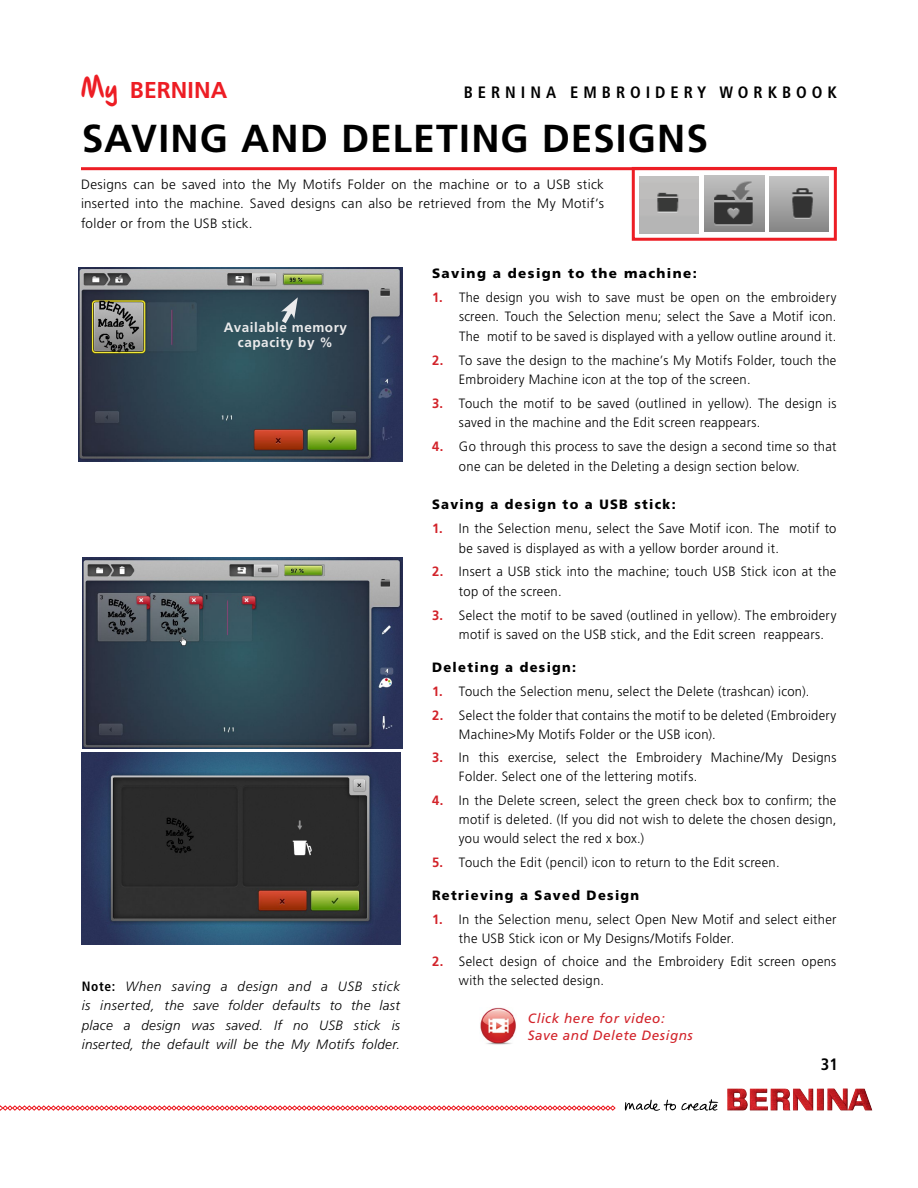
<style>
.page{position:relative;width:918px;height:1188px;background:#fff}
.page>*{position:absolute;margin:0;border:0;box-sizing:border-box;transform-origin:0 0}
.t1{font:700 39px "Frutiger LT Std";letter-spacing:.025em;color:#000}
.t2{font:700 22.95px "Frutiger LT Std";letter-spacing:.005em;color:#ed1d24}
.t3{font:700 condensed 16.5px "Frutiger LT Std";letter-spacing:.3em;color:#000}
.t4{font:300 13.5px/19.5px "Frutiger LT Std";letter-spacing:.025em;color:#000;scale:.96 1}
.t5{font:300 13.5px/19.5px "Frutiger LT Std";letter-spacing:.025em;color:#000;text-align:justify;scale:.95 1}
.t6{font:300 13.5px/19.5px "Frutiger LT Std";letter-spacing:.025em;color:#000;text-align:justify}
.t7{font:italic 300 13.5px/19.5px "Frutiger LT Std";letter-spacing:.02em;color:#000;text-align:justify}
.t8{font:900 13.5px "Frutiger LT Std";letter-spacing:.1em;color:#000;scale:.96 1}
.t9{font:italic 13.5px/16.5px "Frutiger LT Std";letter-spacing:.04em;color:#d2232a}
.t10{font:900 13.5px "Frutiger LT Std";letter-spacing:.1em;color:#000}
.t11{font:700 13.5px/15px "Frutiger LT Std";letter-spacing:.04em;color:#ebebec;text-align:center}
.s1{font-family:"Hand Of Sean Pro";font-weight:400}
.s2{font-weight:700;font-style:normal;font-stretch:condensed}
.s3{font-weight:700;color:#d2232a}
</style>
<div class="page">
<svg style="left:0;top:1105px;width:616px;height:6px"></svg>
<svg style="left:625px;top:1099px;width:93px;height:12px"></svg>
<img style="left:727px;top:1089px;width:145px;height:21px">
<img style="left:639px;top:176px;width:59px;height:57px">
<img style="left:705px;top:176px;width:59px;height:56px">
<img style="left:770px;top:176px;width:59px;height:56px">
<img style="left:82px;top:558px;width:320px;height:191px">
<img style="left:82px;top:752px;width:319px;height:192px">
<img style="left:79px;top:268px;width:324px;height:193px">
<svg style="left:278px;top:297px;width:20px;height:31px"></svg>
<div style="left:632px;top:167px;width:205px;height:74px;border:3px solid #ed1d24"></div>
<hr style="left:81px;top:167px;width:756px;height:3px;background:#ed1d24">
<img style="left:480px;top:1008px;width:36px;height:37px">
<h2 class="t2" style="left:81px;top:77px;width:148px"><span class="s1">My</span> BERNINA</h2>
<p class="t3" style="left:464px;top:82px;width:375px">BERNINA EMBROIDERY WORKBOOK</p>
<h1 class="t1" style="left:82px;top:115px;width:628px">SAVING AND DELETING DESIGNS</h1>
<p class="t6" style="left:81px;top:175px;width:525px">Designs can be saved into the My Motifs Folder on the machine or to a USB stick inserted into the machine. Saved designs can also be retrieved from the My Motif’s folder or from the USB stick.</p>
<p class="t11" style="left:224px;top:320px;width:125px">Available memory capacity by %</p>
<p class="t7" style="left:82px;top:977px;width:320px"><span class="s2">Note:</span> When saving a design and a USB stick is inserted, the save folder defaults to the last place a design was saved. If no USB stick is inserted, the default will be the My Motifs folder.</p>
<p class="t10" style="left:432px;top:265px;width:266px">Saving a design to the machine:</p>
<p class="t5" style="left:459px;top:287px;width:399px;text-indent:-27px"><span class="s3">1.</span> The design you wish to save must be open on the embroidery screen. Touch the Selection menu; select the Save a Motif icon.<br>The motif to be saved is displayed with a yellow outline around it.</p>
<p class="t4" style="left:459px;top:350px;width:395px;text-indent:-27px"><span class="s3">2.</span> To save the design to the machine’s My Motifs Folder, touch the<br>Embroidery Machine icon at the top of the screen.</p>
<p class="t4" style="left:459px;top:394px;width:395px;text-indent:-27px"><span class="s3">3.</span> Touch the motif to be saved (outlined in yellow). The design is saved in the machine and the Edit screen reappears.</p>
<p class="t4" style="left:459px;top:437px;width:395px;text-indent:-27px"><span class="s3">4.</span> Go through this process to save the design a second time so that one can be deleted in the Deleting a design section below.</p>
<p class="t8" style="left:432px;top:496px;width:256px">Saving a design to a USB stick:</p>
<p class="t4" style="left:459px;top:519px;width:395px;text-indent:-27px"><span class="s3">1.</span> In the Selection menu, select the Save Motif icon. The motif to be saved is displayed as with a yellow border around it.</p>
<p class="t4" style="left:459px;top:562px;width:395px;text-indent:-27px"><span class="s3">2.</span> Insert a USB stick into the machine; touch USB Stick icon at the top of the screen.</p>
<p class="t4" style="left:459px;top:605px;width:395px;text-indent:-27px"><span class="s3">3.</span> Select the motif to be saved (outlined in yellow). The embroidery motif is saved on the USB stick, and the Edit screen reappears.</p>
<p class="t8" style="left:432px;top:659px;width:152px">Deleting a design:</p>
<p class="t4" style="left:432px;top:682px;width:395px"><span class="s3">1.</span> Touch the Selection menu, select the Delete (trashcan) icon).</p>
<p class="t4" style="left:459px;top:705px;width:395px;text-indent:-27px"><span class="s3">2.</span> Select the folder that contains the motif to be deleted (Embroidery<br>Machine&gt;My Motifs Folder or the USB icon).</p>
<p class="t4" style="left:459px;top:748px;width:395px;text-indent:-27px"><span class="s3">3.</span> In this exercise, select the Embroidery Machine/My Designs<br>Folder. Select one of the lettering motifs.</p>
<p class="t4" style="left:459px;top:791px;width:395px;text-align:justify;text-indent:-27px"><span class="s3">4.</span> In the Delete screen, select the green check box to confirm; the motif is deleted. (If you did not wish to delete the chosen design, you would select the red x box.)</p>
<p class="t4" style="left:432px;top:853px;width:364px"><span class="s3">5.</span> Touch the Edit (pencil) icon to return to the Edit screen.</p>
<p class="t8" style="left:432px;top:887px;width:217px">Retrieving a Saved Design</p>
<p class="t4" style="left:459px;top:910px;width:395px;text-indent:-27px"><span class="s3">1.</span> In the Selection menu, select Open New Motif and select either the USB Stick icon or My Designs/Motifs Folder.</p>
<p class="t4" style="left:459px;top:952px;width:395px;text-indent:-27px"><span class="s3">2.</span> Select design of choice and the Embroidery Edit screen opens with the selected design.</p>
<p class="t9" style="left:528px;top:1010px;width:166px">Click here for video:<br>Save and Delete Designs</p>
<p class="t3" style="left:821px;top:1054px;width:19px">31</p>
</div>
